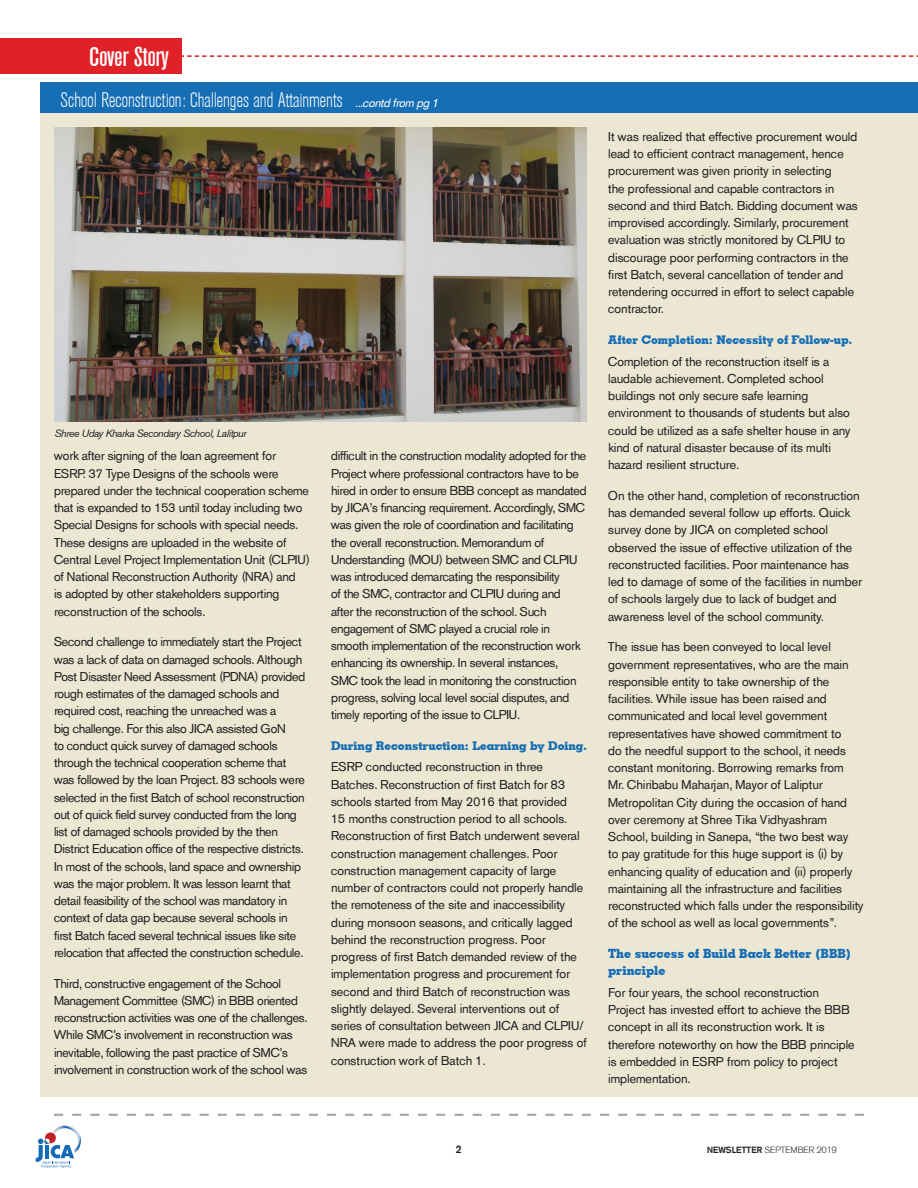
<style>
.page{position:relative;width:918px;height:1188px;background:#fff}
.page>*{position:absolute;margin:0;border:0;box-sizing:border-box;transform-origin:0 0}
.t1{font:500 27px "A750 Sans Cd";color:#fff}
.t2{font:300 21px "A750 Sans Cd";color:#fff}
.Box_Text{font:12.75px/17.2px "A750 Sans";color:#231f20}
.Box_Text-2{font:12.75px/17.2px "A750 Sans";letter-spacing:-.02em;color:#231f20}
.Box_Text-3{font:700 12.75px/17.2px "Geometric Slab 703 BT Xtra";color:#166eb5}
.Box_Text-4{font:700 12px "Geometric Slab 703 BT Xtra";color:#166eb5}
.Box_Text-5{font:italic 12px "A750 Sans";color:#fff}
.t3{font:500 10.8px "A750 Sans";color:#231f20}
.Body{font:italic 10.5px "A750 Sans";letter-spacing:-.03em;color:#231f20}
.t4{font:300 9px "A750 Sans";color:#231f20}
.s1{font-weight:500}
</style>
<div class="page">
<svg style="left:54px;top:1114px;width:810px;height:2px"></svg>
<svg style="left:36px;top:1126px;width:45px;height:42px"></svg>
<div style="left:40px;top:108px;width:878px;height:988px;background:#ece7d3"></div>
<svg style="left:181px;top:55px;width:737px;height:2px"></svg>
<div style="left:0;top:39px;width:181px;height:35px;background:#e02128"></div>
<div style="left:40px;top:82px;width:878px;height:30px;background:#166eb5"></div>
<img style="left:54px;top:128px;width:533px;height:294px">
<p class="t1" style="left:90px;top:42px;width:81px">Cover Story</p>
<p class="t2" style="left:61px;top:88px;width:284px">School Reconstruction: Challenges and Attainments</p>
<p class="Box_Text-5" style="left:355px;top:96px;width:88px">...contd from pg 1</p>
<p class="Body" style="left:55px;top:427px;width:193px">Shree Uday Kharka Secondary School, Lalitpur</p>
<p class="Box_Text" style="left:54px;top:447px;width:257px">work after signing of the loan agreement for ESRP. 37 Type Designs of the schools were prepared under the technical cooperation scheme that is expanded to 153 until today including two Special Designs for schools with special needs.<br>These designs are uploaded in the website of Central Level Project Implementation Unit (CLPIU) of National Reconstruction Authority (NRA) and<br>is adopted by other stakeholders supporting reconstruction of the schools.</p>
<p class="Box_Text-2" style="left:54px;top:633px;width:253px">Second challenge to immediately start the Project was a lack of data on damaged schools. Although Post Disaster Need Assessment (PDNA) provided rough estimates of the damaged schools and required cost, reaching the unreached was a<br>big challenge. For this also JICA assisted GoN<br>to conduct quick survey of damaged schools through the technical cooperation scheme that was followed by the loan Project. 83 schools were selected in the first Batch of school reconstruction out of quick field survey conducted from the long list of damaged schools provided by the then District Education office of the respective districts.<br>In most of the schools, land space and ownership was the major problem. It was lesson learnt that detail feasibility of the school was mandatory in context of data gap because several schools in first Batch faced several technical issues like site relocation that affected the construction schedule.</p>
<p class="Box_Text-2" style="left:54px;top:975px;width:255px">Third, constructive engagement of the School Management Committee (SMC) in BBB oriented reconstruction activities was one of the challenges.<br>While SMC’s involvement in reconstruction was inevitable, following the past practice of SMC’s involvement in construction work of the school was</p>
<p class="Box_Text-2" style="left:331px;top:447px;width:257px">difficult in the construction modality adopted for the Project where professional contractors have to be hired in order to ensure BBB concept as mandated by JICA’s financing requirement. Accordingly, SMC was given the role of coordination and facilitating the overall reconstruction. Memorandum of Understanding (MOU) between SMC and CLPIU was introduced demarcating the responsibility<br>of the SMC, contractor and CLPIU during and<br>after the reconstruction of the school. Such engagement of SMC played a crucial role in smooth implementation of the reconstruction work enhancing its ownership. In several instances, SMC took the lead in monitoring the construction progress, solving local level social disputes, and timely reporting of the issue to CLPIU.</p>
<p class="Box_Text-4" style="left:331px;top:738px;width:257px">During Reconstruction: Learning by Doing.</p>
<p class="Box_Text" style="left:331px;top:758px;width:257px">ESRP conducted reconstruction in three Batches. Reconstruction of first Batch for 83 schools started from May 2016 that provided<br>15 months construction period to all schools.<br>Reconstruction of first Batch underwent several construction management challenges. Poor construction management capacity of large number of contractors could not properly handle the remoteness of the site and inaccessibility during monsoon seasons, and critically lagged behind the reconstruction progress. Poor progress of first Batch demanded review of the implementation progress and procurement for second and third Batch of reconstruction was slightly delayed. Several interventions out of series of consultation between JICA and CLPIU/ NRA were made to address the poor progress of construction work of Batch 1.</p>
<p class="Box_Text" style="left:608px;top:128px;width:251px">It was realized that effective procurement would lead to efficient contract management, hence procurement was given priority in selecting<br>the professional and capable contractors in second and third Batch. Bidding document was improvised accordingly. Similarly, procurement evaluation was strictly monitored by CLPIU to discourage poor performing contractors in the first Batch, several cancellation of tender and retendering occurred in effort to select capable contractor.</p>
<p class="Box_Text-4" style="left:608px;top:333px;width:245px">After Completion: Necessity of Follow-up.</p>
<p class="Box_Text" style="left:608px;top:353px;width:244px">Completion of the reconstruction itself is a laudable achievement. Completed school buildings not only secure safe learning environment to thousands of students but also could be utilized as a safe shelter house in any kind of natural disaster because of its multi hazard resilient structure.</p>
<p class="Box_Text" style="left:608px;top:487px;width:255px">On the other hand, completion of reconstruction has demanded several follow up efforts. Quick survey done by JICA on completed school observed the issue of effective utilization of the reconstructed facilities. Poor maintenance has led to damage of some of the facilities in number of schools largely due to lack of budget and awareness level of the school community.</p>
<p class="Box_Text" style="left:608px;top:638px;width:257px">The issue has been conveyed to local level government representatives, who are the main responsible entity to take ownership of the facilities. While issue has been raised and communicated and local level government representatives have showed commitment to<br>do the needful support to the school, it needs constant monitoring. Borrowing remarks from<br>Mr. Chiribabu Maharjan, Mayor of Laliptur Metropolitan City during the occasion of hand over ceremony at Shree Tika Vidhyashram School, building in Sanepa, “the two best way<br>to pay gratitude for this huge support is (i) by enhancing quality of education and (ii) properly maintaining all the infrastructure and facilities reconstructed which falls under the responsibility of the school as well as local governments”.</p>
<p class="Box_Text-3" style="left:608px;top:945px;width:245px">The success of Build Back Better (BBB) principle</p>
<p class="Box_Text" style="left:608px;top:984px;width:248px">For four years, the school reconstruction Project has invested effort to achieve the BBB concept in all its reconstruction work. It is therefore noteworthy on how the BBB principle is embedded in ESRP from policy to project implementation.</p>
<p class="t3" style="left:456px;top:1143px;width:7px">2</p>
<p class="t4" style="left:707px;top:1145px;width:131px"><span class="s1">NEWSLETTER</span> SEPTEMBER 2019</p>
</div>
